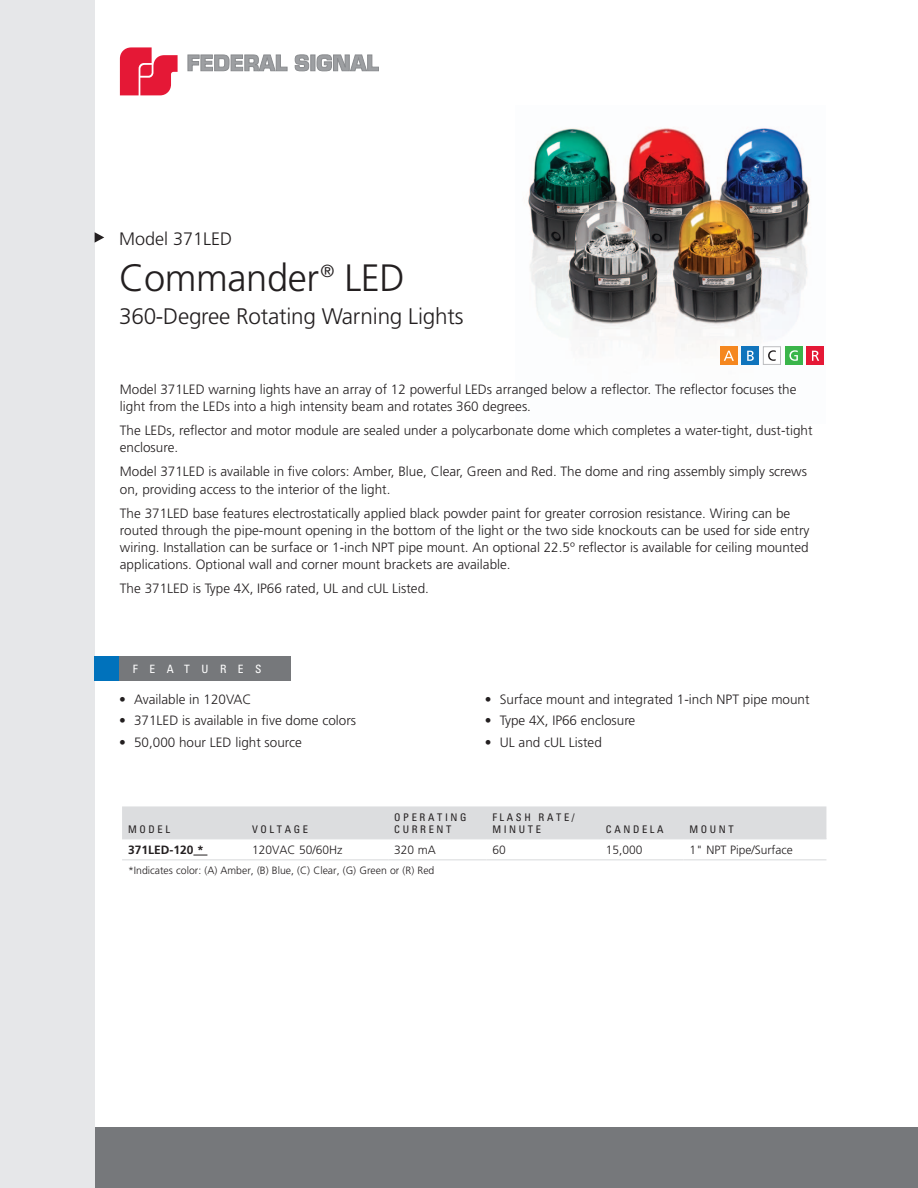
<style>
.page{position:relative;width:918px;height:1188px;background:#fff}
.page>*{position:absolute;margin:0;border:0;box-sizing:border-box;transform-origin:0 0}
.Head{font:300 38.1px "Frutiger";letter-spacing:-.01em;color:#231f20}
.sub_head{font:300 22.5px "Frutiger";letter-spacing:-.01em;color:#231f20}
.model{font:300 18px "Frutiger";color:#231f20}
.Body_Copy{font:300 13.5px/17.2px "Frutiger";color:#231f20}
.features{font:300 13.5px "Frutiger";color:#231f20}
.t1{font:300 12px "Frutiger";color:#231f20}
.t2{font:700 12px "Frutiger";color:#231f20}
.t3{font:condensed 11.55px "Univers";letter-spacing:1em;color:#fff}
.t4{font:300 10.5px "Frutiger";color:#231f20}
.t5{font:condensed 10.5px "Univers";letter-spacing:.25em;color:#231f20}
</style>
<div class="page">
<div style="left:94px;top:1127px;width:824px;height:61px;background:#76787b"></div>
<img style="left:528px;top:128px;width:282px;height:237px">
<div style="left:0;top:0;width:95px;height:1188px;background:#e6e7e9"></div>
<svg style="left:188px;top:55px;width:99px;height:16px"></svg>
<svg style="left:295px;top:55px;width:14px;height:16px"></svg>
<hr style="left:311px;top:55px;width:4px;height:16px;background:#9d9fa2">
<svg style="left:317px;top:55px;width:62px;height:16px"></svg>
<svg style="left:120px;top:47px;width:58px;height:48px"></svg>
<div style="left:94px;top:656px;width:26px;height:25px;background:#0072bc"></div>
<div style="left:119px;top:656px;width:172px;height:25px;background:#76787b"></div>
<svg style="left:95px;top:232px;width:9px;height:11px"></svg>
<div style="left:122px;top:806px;width:704px;height:32px;background:#dcdddf"></div>
<hr style="left:122px;top:838px;width:124px;height:1px;background:#dcdddf">
<hr style="left:246px;top:838px;width:142px;height:1px;background:#dcdddf">
<hr style="left:388px;top:838px;width:98px;height:1px;background:#dcdddf">
<hr style="left:486px;top:838px;width:114px;height:1px;background:#dcdddf">
<hr style="left:600px;top:838px;width:83px;height:1px;background:#dcdddf">
<hr style="left:683px;top:838px;width:143px;height:1px;background:#dcdddf">
<hr style="left:122px;top:859px;width:124px;height:1px;background:#dcdddf">
<hr style="left:246px;top:859px;width:142px;height:1px;background:#dcdddf">
<hr style="left:388px;top:859px;width:98px;height:1px;background:#dcdddf">
<hr style="left:486px;top:859px;width:114px;height:1px;background:#dcdddf">
<hr style="left:600px;top:859px;width:83px;height:1px;background:#dcdddf">
<hr style="left:683px;top:859px;width:143px;height:1px;background:#dcdddf">
<svg style="left:193px;top:855px;width:14px;height:1px"></svg>
<div style="left:806px;top:346px;width:18px;height:19px;background:#e51836"></div>
<svg style="left:812px;top:351px;width:7px;height:10px"></svg>
<div style="left:742px;top:346px;width:17px;height:19px;background:#1074bc"></div>
<div style="left:720px;top:346px;width:17px;height:19px;background:#f5871f"></div>
<div style="left:785px;top:346px;width:17px;height:19px;background:#3ab54a"></div>
<svg style="left:747px;top:351px;width:7px;height:10px"></svg>
<svg style="left:724px;top:351px;width:10px;height:10px"></svg>
<svg style="left:789px;top:350px;width:9px;height:11px"></svg>
<div style="left:763px;top:347px;width:18px;height:17px;background:#fff"></div>
<div style="left:763px;top:346px;width:18px;height:19px;border:1px solid #bcbdc0"></div>
<svg style="left:768px;top:350px;width:8px;height:11px"></svg>
<p class="model" style="left:119px;top:229px;width:115px">Model 371LED</p>
<p class="Head" style="left:119px;top:257px;width:287px">Commander<sup>®</sup> LED</p>
<p class="sub_head" style="left:119px;top:304px;width:346px">360-Degree Rotating Warning Lights</p>
<p class="Body_Copy" style="left:120px;top:381px;width:678px">Model 371LED warning lights have an array of 12 powerful LEDs arranged below a reflector. The reflector focuses the light from the LEDs into a high intensity beam and rotates 360 degrees.</p>
<p class="Body_Copy" style="left:120px;top:422px;width:694px">The LEDs, reflector and motor module are sealed under a polycarbonate dome which completes a water-tight, dust-tight enclosure.</p>
<p class="Body_Copy" style="left:120px;top:463px;width:689px">Model 371LED is available in five colors: Amber, Blue, Clear, Green and Red. The dome and ring assembly simply screws on, providing access to the interior of the light.</p>
<p class="Body_Copy" style="left:120px;top:504px;width:691px">The 371LED base features electrostatically applied black powder paint for greater corrosion resistance. Wiring can be routed through the pipe-mount opening in the bottom of the light or the two side knockouts can be used for side entry wiring. Installation can be surface or 1-inch NPT pipe mount. An optional 22.5º reflector is available for ceiling mounted applications. Optional wall and corner mount brackets are available.</p>
<p class="Body_Copy" style="left:120px;top:580px;width:311px">The 371LED is Type 4X, IP66 rated, UL and cUL Listed.</p>
<p class="t3" style="left:133px;top:662px;width:130px">FEATURES</p>
<p class="features" style="left:119px;top:691px;width:134px">• Available in 120VAC</p>
<p class="features" style="left:119px;top:713px;width:239px">• 371LED is available in five dome colors</p>
<p class="features" style="left:119px;top:735px;width:184px">• 50,000 hour LED light source</p>
<p class="t5" style="left:128px;top:822px;width:43px">MODEL</p>
<p class="t5" style="left:252px;top:822px;width:57px">VOLTAGE</p>
<p class="features" style="left:485px;top:691px;width:326px">• Surface mount and integrated 1-inch NPT pipe mount</p>
<p class="features" style="left:485px;top:713px;width:152px">• Type 4X, IP66 enclosure</p>
<p class="features" style="left:485px;top:735px;width:119px">• UL and cUL Listed</p>
<p class="t5" style="left:394px;top:810px;width:74px">OPERATING</p>
<p class="t5" style="left:394px;top:822px;width:59px">CURRENT</p>
<p class="t5" style="left:492px;top:810px;width:84px">FLASH RATE/</p>
<p class="t5" style="left:492px;top:822px;width:50px">MINUTE</p>
<p class="t5" style="left:606px;top:822px;width:59px">CANDELA</p>
<p class="t5" style="left:689px;top:822px;width:46px">MOUNT</p>
<p class="t2" style="left:128px;top:843px;width:77px">371LED-120 *</p>
<p class="t1" style="left:252px;top:843px;width:92px">120VAC 50/60Hz</p>
<p class="t1" style="left:394px;top:843px;width:43px">320 mA</p>
<p class="t1" style="left:492px;top:843px;width:15px">60</p>
<p class="t1" style="left:606px;top:843px;width:38px">15,000</p>
<p class="t1" style="left:689px;top:843px;width:105px">1" NPT Pipe/Surface</p>
<p class="t4" style="left:128px;top:864px;width:308px">*Indicates color: (A) Amber, (B) Blue, (C) Clear, (G) Green or (R) Red</p>
</div>
